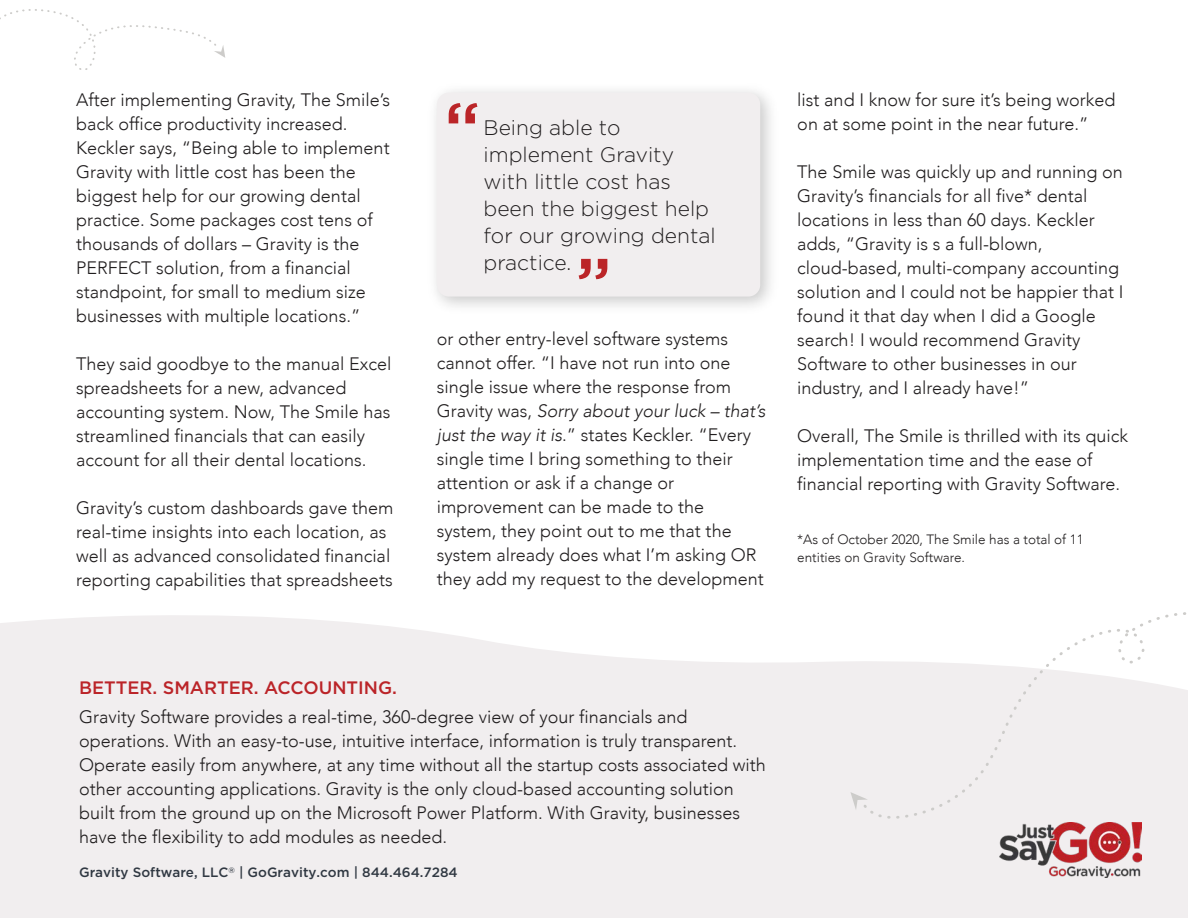
<style>
.page{position:relative;width:1188px;height:918px;background:#fff}
.page>*{position:absolute;margin:0;border:0;box-sizing:border-box;transform-origin:0 0}
.t1{font:500 72px "Gotham";color:#bb2528}
.t2{font:300 21px/27px "Gotham";color:#211e1f}
.t3{font:300 18px/24px "Avenir";color:#211e1f}
.t4{font:300 18px/24px "Avenir";color:#201d1e}
.t5{font:500 18px "Gotham";color:#bb2428}
.t6{font:300 13.5px/18px "Avenir";color:#211e1f}
.t7{font:500 13.5px "Gotham";color:#303842}
.s1{font-style:italic}
</style>
<div class="page">
<svg style="left:0;top:615px;width:861px;height:99px;fill:#f1eeef"></svg>
<div style="left:0;top:714px;width:1188px;height:204px;background:#f1eeef"></div>
<div style="left:437px;top:93px;width:323px;height:204px;background:#f1eeef;border-radius:12px"></div>
<img style="left:999px;top:822px;width:143px;height:55px">
<svg style="left:0;top:9px;width:225px;height:61px"></svg>
<svg style="left:861px;top:612px;width:327px;height:207px"></svg>
<svg style="left:850px;top:792px;width:18px;height:18px"></svg>
<p class="t3" style="left:76px;top:88px;width:316px">After implementing Gravity, The Smile’s back office productivity increased.<br>Keckler says, “Being able to implement Gravity with little cost has been the biggest help for our growing dental practice. Some packages cost tens of thousands of dollars – Gravity is the PERFECT solution, from a financial standpoint, for small to medium size businesses with multiple locations.”</p>
<p class="t3" style="left:76px;top:352px;width:317px">They said goodbye to the manual Excel spreadsheets for a new, advanced accounting system. Now, The Smile has streamlined financials that can easily account for all their dental locations.</p>
<p class="t3" style="left:76px;top:496px;width:319px">Gravity’s custom dashboards gave them real-time insights into each location, as well as advanced consolidated financial reporting capabilities that spreadsheets</p>
<h1 class="t1" style="left:444px;top:87px;width:38px">“</h1>
<p class="t2" style="left:484px;top:113px;width:234px">Being able to implement Gravity with little cost has been the biggest help for our growing dental practice.</p>
<h1 class="t1" style="left:576px;top:243px;width:38px">”</h1>
<p class="t3" style="left:437px;top:327px;width:330px">or other entry-level software systems cannot offer. “I have not run into one single issue where the response from Gravity was, <span class="s1">Sorry about your luck – that’s just the way it is</span>.” states Keckler. “Every single time I bring something to their attention or ask if a change or improvement can be made to the system, they point out to me that the system already does what I’m asking OR they add my request to the development</p>
<p class="t3" style="left:797px;top:88px;width:320px">list and I know for sure it’s being worked on at some point in the near future.”</p>
<p class="t3" style="left:797px;top:160px;width:328px">The Smile was quickly up and running on Gravity’s financials for all five* dental locations in less than 60 days. Keckler adds, “Gravity is s a full-blown, cloud-based, multi-company accounting solution and I could not be happier that I found it that day when I did a Google search! I would recommend Gravity Software to other businesses in our industry, and I already have!”</p>
<p class="t3" style="left:797px;top:424px;width:332px">Overall, The Smile is thrilled with its quick implementation time and the ease of financial reporting with Gravity Software.</p>
<p class="t6" style="left:797px;top:531px;width:288px">*As of October 2020, The Smile has a total of 11 entities on Gravity Software.</p>
<p class="t5" style="left:79px;top:677px;width:319px">BETTER. SMARTER. ACCOUNTING.</p>
<p class="t4" style="left:79px;top:704px;width:688px">Gravity Software provides a real-time, 360-degree view of your financials and operations. With an easy-to-use, intuitive interface, information is truly transparent.<br>Operate easily from anywhere, at any time without all the startup costs associated with other accounting applications. Gravity is the only cloud-based accounting solution built from the ground up on the Microsoft Power Platform. With Gravity, businesses have the flexibility to add modules as needed.</p>
<p class="t7" style="left:79px;top:865px;width:380px">Gravity Software, LLC<sup>®</sup> | GoGravity.com | 844.464.7284</p>
</div>
